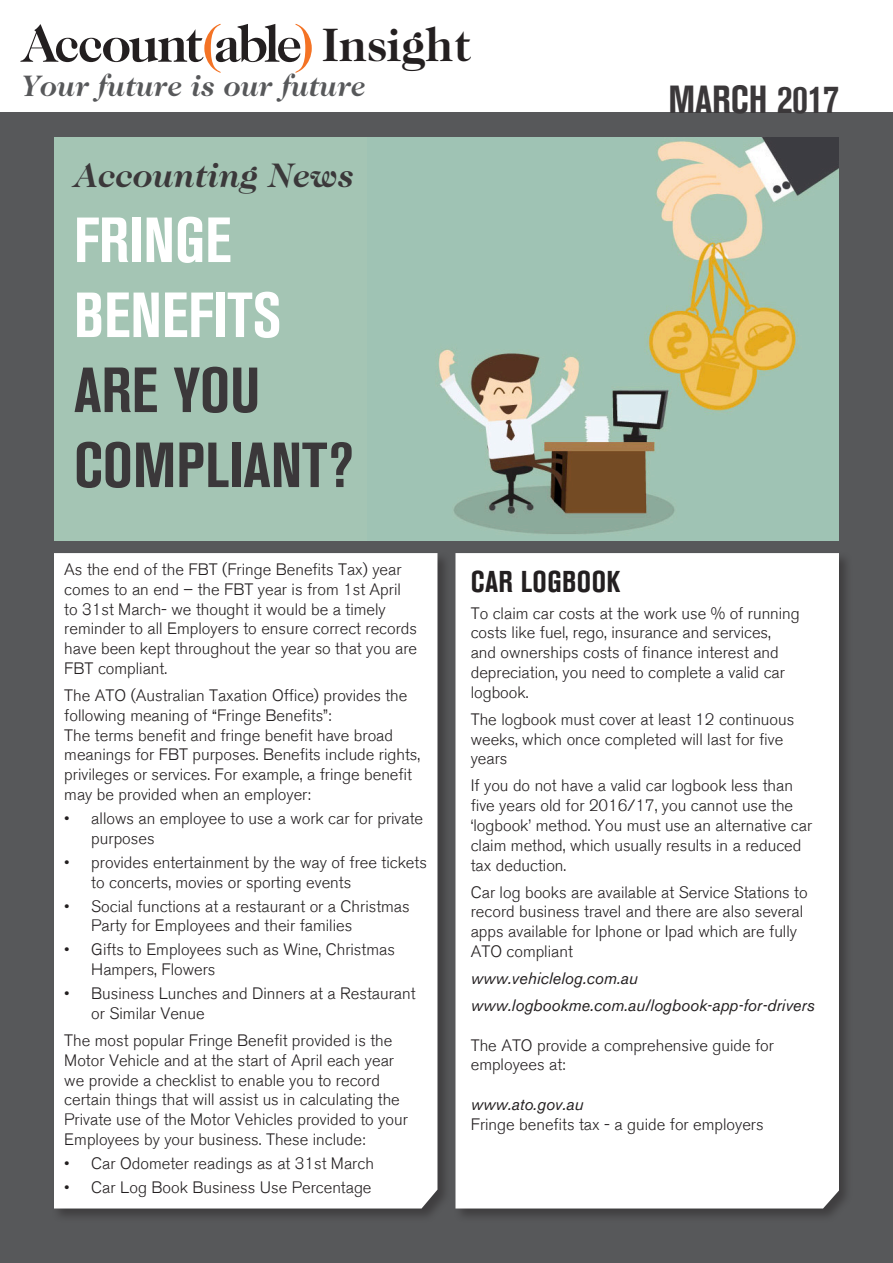
<style>
.page{position:relative;width:893px;height:1263px;background:#fff}
.page>*{position:absolute;margin:0;border:0;box-sizing:border-box;transform-origin:0 0}
.t1{font:700 condensed 63px/75px "Akzidenz Grotesk BE";color:#3b383a}
.t2{font:700 47.4px "Caslon 224 Std";color:#231f20}
.t3{font:700 condensed 39px "Akzidenz Grotesk BE";color:#3b383a}
.t4{font:italic 700 34.5px "Caslon 224 Std";color:#3b383a}
.t5{font:italic 700 30px "Caslon 224 Std";color:#57585a}
.t6{font:700 condensed 30px "Akzidenz Grotesk BE";letter-spacing:.015em;color:#231f20}
.t7{font:300 16.5px/19.8px "Akzidenz Grotesk BE";color:#231f20}
.t8{font:italic 16.5px "Akzidenz Grotesk BE";color:#231f20}
.s1{color:#fff}
</style>
<div class="page">
<div style="left:0;top:113px;width:893px;height:1150px;background:#57585a"></div>
<svg style="left:20px;top:24px;width:292px;height:49px"></svg>
<div style="left:52px;top:550px;width:400px;height:673px;background:#231f20;opacity:.46"></div>
<div style="left:54px;top:550px;width:383px;height:658px;background:#fff"></div>
<div style="left:453px;top:550px;width:400px;height:673px;background:#231f20;opacity:.46"></div>
<div style="left:455px;top:550px;width:384px;height:658px;background:#fff"></div>
<div style="left:54px;top:137px;width:785px;height:404px;background:#a4c5b4"></div>
<img style="left:439px;top:137px;width:400px;height:397px">
<h2 class="t2" style="left:322px;top:17px;width:150px">Insight</h2>
<h3 class="t5" style="left:21px;top:69px;width:345px">Your future is our future</h3>
<p class="t3" style="left:668px;top:77px;width:172px">MARCH 2017</p>
<p class="t4" style="left:74px;top:155px;width:281px">Accounting News</p>
<p class="t1" style="left:74px;top:203px;width:281px"><span class="s1">FRINGE<br>BENEFITS<br></span>ARE YOU<br>COMPLIANT?</p>
<p class="t7" style="left:64px;top:560px;width:354px">As the end of the FBT (Fringe Benefits Tax) year comes to an end – the FBT year is from 1st April to 31st March- we thought it would be a timely reminder to all Employers to ensure correct records have been kept throughout the year so that you are FBT compliant.</p>
<p class="t7" style="left:64px;top:686px;width:345px">The ATO (Australian Taxation Office) provides the following meaning of “Fringe Benefits”:</p>
<p class="t7" style="left:64px;top:725px;width:357px">The terms benefit and fringe benefit have broad meanings for FBT purposes. Benefits include rights, privileges or services. For example, a fringe benefit may be provided when an employer:</p>
<p class="t7" style="left:91px;top:809px;width:333px;text-indent:-27px">• allows an employee to use a work car for private purposes</p>
<p class="t7" style="left:91px;top:852px;width:337px;text-indent:-27px">• provides entertainment by the way of free tickets to concerts, movies or sporting events</p>
<p class="t7" style="left:91px;top:896px;width:320px;text-indent:-27px">• Social functions at a restaurant or a Christmas<br>Party for Employees and their families</p>
<p class="t7" style="left:91px;top:940px;width:305px;text-indent:-27px">• Gifts to Employees such as Wine, Christmas<br>Hampers, Flowers</p>
<p class="t7" style="left:91px;top:984px;width:326px;text-indent:-27px">• Business Lunches and Dinners at a Restaurant or Similar Venue</p>
<p class="t7" style="left:64px;top:1031px;width:345px">The most popular Fringe Benefit provided is the Motor Vehicle and at the start of April each year we provide a checklist to enable you to record certain things that will assist us in calculating the Private use of the Motor Vehicles provided to your Employees by your business. These include:</p>
<p class="t7" style="left:64px;top:1154px;width:311px">• Car Odometer readings as at 31st March</p>
<p class="t7" style="left:64px;top:1178px;width:309px">• Car Log Book Business Use Percentage</p>
<p class="t6" style="left:471px;top:564px;width:151px">CAR LOGBOOK</p>
<p class="t7" style="left:471px;top:603px;width:331px">To claim car costs at the work use % of running</p>
<p class="t7" style="left:471px;top:623px;width:302px">costs like fuel, rego, insurance and services,</p>
<p class="t7" style="left:471px;top:643px;width:310px">and ownerships costs of finance interest and</p>
<p class="t7" style="left:471px;top:663px;width:316px">depreciation, you need to complete a valid car</p>
<p class="t7" style="left:471px;top:682px;width:59px">logbook.</p>
<p class="t7" style="left:471px;top:709px;width:325px">The logbook must cover at least 12 continuous</p>
<p class="t7" style="left:471px;top:729px;width:314px">weeks, which once completed will last for five years</p>
<p class="t7" style="left:471px;top:776px;width:324px">If you do not have a valid car logbook less than</p>
<p class="t7" style="left:471px;top:796px;width:324px">five years old for 2016/17, you cannot use the</p>
<p class="t7" style="left:471px;top:816px;width:343px">‘logbook’ method. You must use an alternative car</p>
<p class="t7" style="left:471px;top:835px;width:332px">claim method, which usually results in a reduced tax deduction.</p>
<p class="t7" style="left:471px;top:882px;width:338px">Car log books are available at Service Stations to</p>
<p class="t7" style="left:471px;top:902px;width:334px">record business travel and there are also several</p>
<p class="t7" style="left:471px;top:922px;width:328px">apps available for Iphone or Ipad which are fully</p>
<p class="t7" style="left:471px;top:942px;width:104px">ATO compliant</p>
<p class="t8" style="left:471px;top:968px;width:169px">www.vehiclelog.com.au</p>
<p class="t8" style="left:471px;top:995px;width:345px">www.logbookme.com.au/logbook-app-for-drivers</p>
<p class="t7" style="left:471px;top:1035px;width:305px">The ATO provide a comprehensive guide for employees at:</p>
<p class="t8" style="left:471px;top:1094px;width:114px">www.ato.gov.au</p>
<p class="t7" style="left:471px;top:1114px;width:294px">Fringe benefits tax - a guide for employers</p>
</div>
